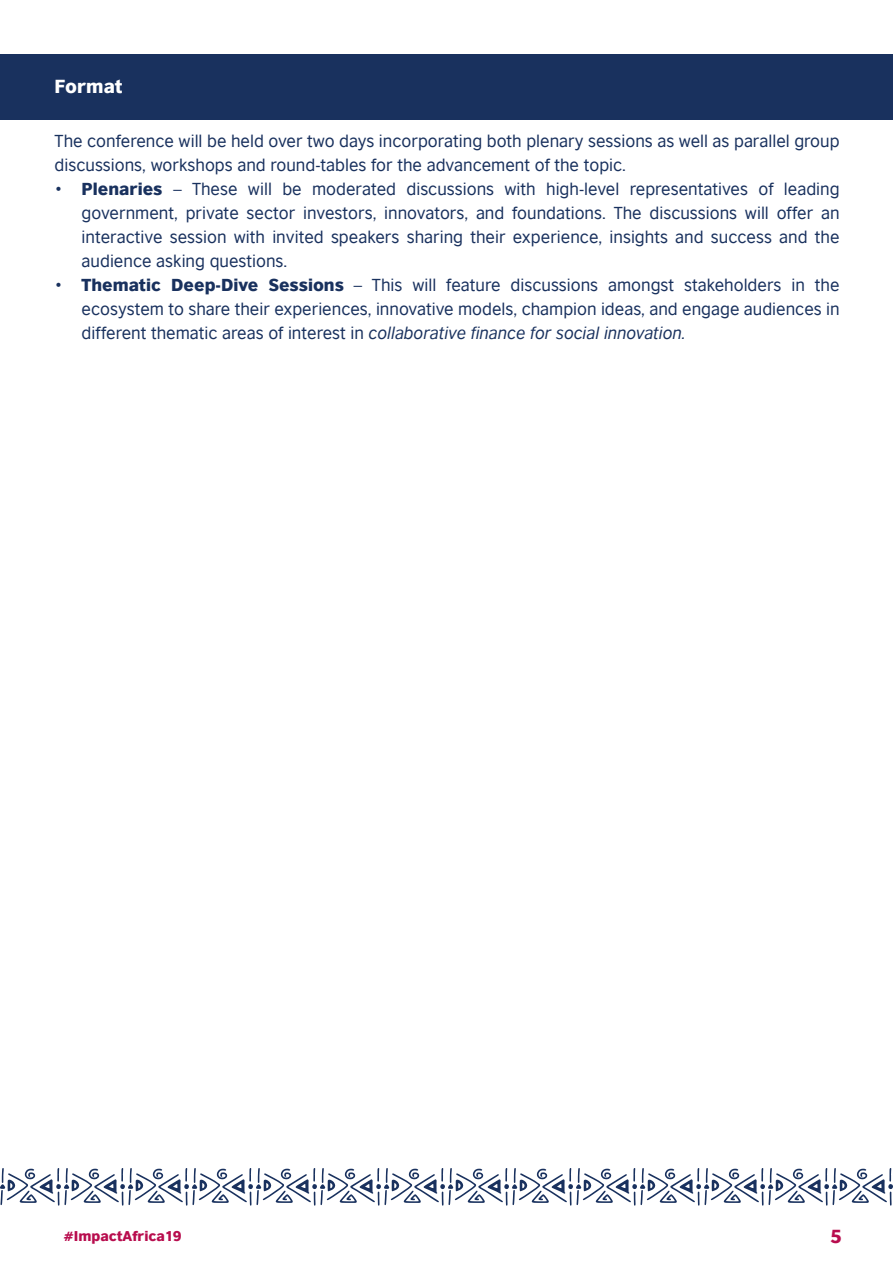
<style>
.page{position:relative;width:893px;height:1263px;background:#fff}
.page>*{position:absolute;margin:0;border:0;box-sizing:border-box;transform-origin:0 0}
.t1{font:65.85px "Rabsypattern";color:#19315e}
.Paragraph_Style_4{font:900 18px "British Council Sans";color:#fff}
.t2{font:900 18px "British Council Sans";color:#b80d4e}
.t3{font:16.5px/24px "British Council Sans";color:#19315e;text-align:justify}
.t4{font:900 13.5px "British Council Sans";color:#b80d4e}
.s1{font-weight:900}
.s2{font-style:italic}
</style>
<div class="page">
<div style="left:0;top:54px;width:893px;height:65px;background:#19315e"></div>
<p class="Paragraph_Style_4" style="left:55px;top:70px;width:70px">Format</p>
<p class="t3" style="left:55px;top:128px;width:786px">The conference will be held over two days incorporating both plenary sessions as well as parallel group discussions, workshops and round-tables for the advancement of the topic.</p>
<p class="t3" style="left:82px;top:176px;width:759px;text-indent:-27px"><span class="s1">• Plenaries</span> – These will be moderated discussions with high-level representatives of leading government, private sector investors, innovators, and foundations. The discussions will offer an interactive session with invited speakers sharing their experience, insights and success and the audience asking questions.</p>
<p class="t3" style="left:82px;top:272px;width:759px;text-indent:-27px"><span class="s1">• Thematic Deep-Dive Sessions</span> – This will feature discussions amongst stakeholders in the ecosystem to share their experiences, innovative models, champion ideas, and engage audiences in different thematic areas of interest in <span class="s2">collaborative finance for social innovation.</span></p>
<h1 class="t1" style="left:-1px;top:1157px;width:898px">yyyyyyyyyyyyyy</h1>
<p class="t4" style="left:64px;top:1223px;width:119px">#ImpactAfrica19</p>
<p class="t2" style="left:830px;top:1219px;width:13px">5</p>
</div>
